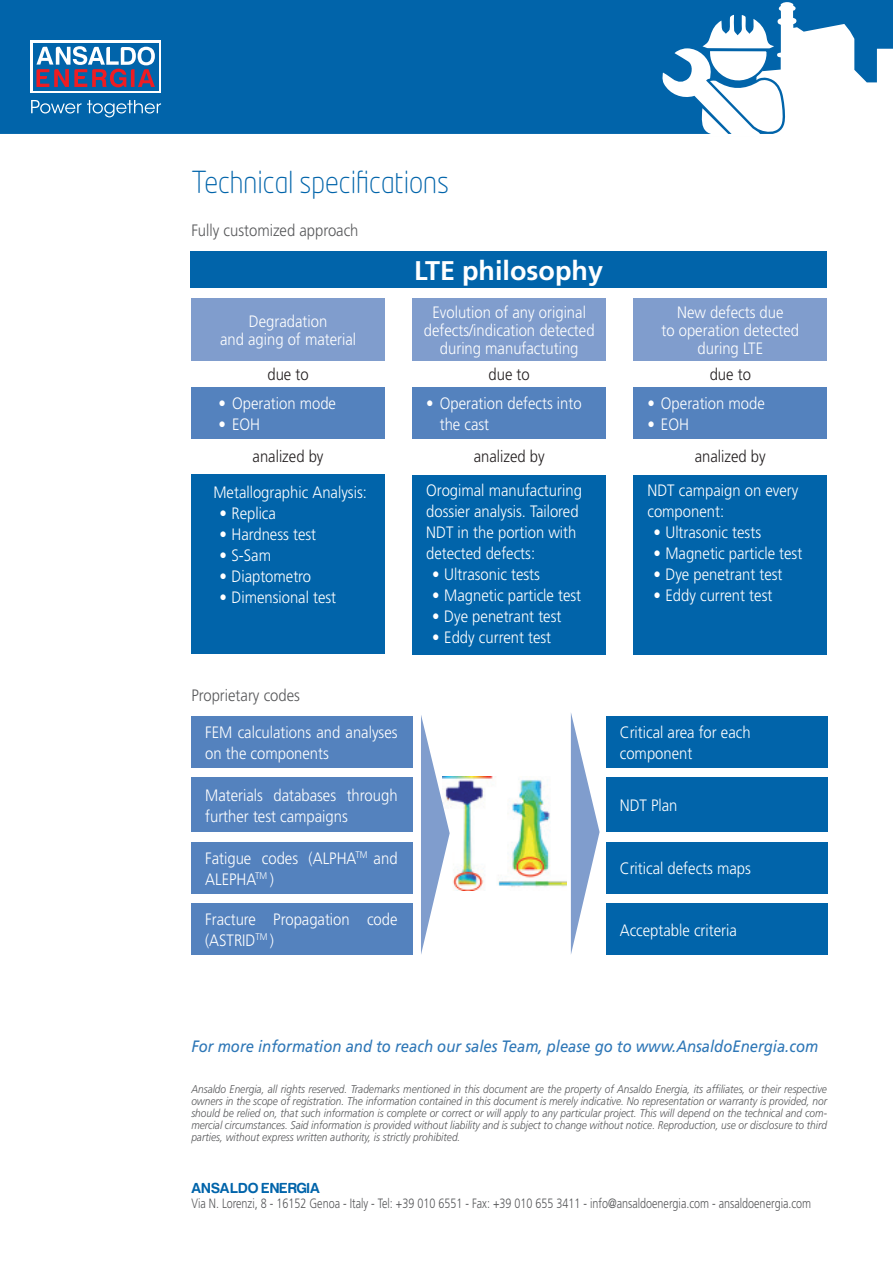
<style>
.page{position:relative;width:893px;height:1263px;background:#fff}
.page>*{position:absolute;margin:0;border:0;box-sizing:border-box;transform-origin:0 0}
.t1{font:300 30px "Neo Tech Std";color:#0164aa;scale:.9 1}
.t2{font:700 27px "Frutiger LT Std";color:#fff}
.t3{font:300 16.5px/21px "Frutiger LT Std";color:#fff;scale:.9 1}
.t4{font:italic 16.5px "Frutiger LT Std";color:#2e77b7;scale:.9 1}
.t5{font:300 16.5px "Frutiger LT Std";color:#231f20;scale:.9 1}
.t6{font:300 16.5px "Frutiger LT Std";color:#57585a;scale:.9 1}
.t7{font:15px "Harabara";letter-spacing:.05em;color:#0164aa}
.t8{font:300 13.5px "Frutiger LT Std";color:#57585a;scale:.8 1}
.t9{font:italic 300 11.25px/12px "Frutiger LT Std";color:#57585a;text-align:justify;scale:.9 1}
</style>
<div class="page">
<img style="left:450px;top:777px;width:116px;height:113px">
<div style="left:191px;top:716px;width:221px;height:51px;background:#5482be"></div>
<div style="left:191px;top:778px;width:221px;height:54px;background:#5482be"></div>
<div style="left:191px;top:842px;width:221px;height:51px;background:#5482be"></div>
<div style="left:191px;top:904px;width:221px;height:51px;background:#5482be"></div>
<div style="left:606px;top:716px;width:221px;height:51px;background:#0164aa"></div>
<div style="left:606px;top:778px;width:221px;height:54px;background:#0164aa"></div>
<div style="left:606px;top:842px;width:221px;height:51px;background:#0164aa"></div>
<div style="left:606px;top:904px;width:221px;height:51px;background:#0164aa"></div>
<svg style="left:421px;top:715px;width:29px;height:239px"></svg>
<svg style="left:571px;top:713px;width:29px;height:241px"></svg>
<svg style="left:0;top:0;width:893px;height:134px;background:#1d75b3"></svg>
<svg style="left:702px;top:15px;width:82px;height:119px"></svg>
<div style="left:30px;top:40px;width:131px;height:53px;background:#fff"></div>
<div style="left:33px;top:43px;width:125px;height:48px;background:#0164aa"></div>
<svg style="left:36px;top:46px;width:119px;height:41px"></svg>
<svg style="left:31px;top:100px;width:130px;height:17px;background:#3382ba"></svg>
<div style="left:191px;top:298px;width:194px;height:63px;background:#809dcd"></div>
<div style="left:191px;top:388px;width:194px;height:51px;background:#5482be"></div>
<div style="left:191px;top:475px;width:194px;height:179px;background:#0164aa"></div>
<div style="left:412px;top:298px;width:194px;height:63px;background:#809dcd"></div>
<div style="left:412px;top:388px;width:194px;height:51px;background:#5482be"></div>
<div style="left:412px;top:475px;width:194px;height:180px;background:#0164aa"></div>
<div style="left:634px;top:298px;width:193px;height:63px;background:#809dcd"></div>
<div style="left:634px;top:388px;width:193px;height:51px;background:#5482be"></div>
<div style="left:634px;top:475px;width:193px;height:180px;background:#0164aa"></div>
<div style="left:190px;top:252px;width:637px;height:36px;background:#0164aa"></div>
<h1 class="t1" style="left:191px;top:164px;width:288px">Technical specifications</h1>
<p class="t6" style="left:191px;top:221px;width:187px">Fully customized approach</p>
<p class="t3" style="left:220px;top:313px;width:153px;line-height:18px;text-align:center">Degradation<br>and aging of material</p>
<p class="t5" style="left:267px;top:365px;width:47px">due to</p>
<p class="t3" style="left:219px;top:393px;width:132px">• Operation mode</p>
<p class="t3" style="left:219px;top:414px;width:48px">• EOH</p>
<p class="t5" style="left:253px;top:447px;width:80px">analized by</p>
<p class="t3" style="left:213px;top:482px;width:172px">Metallographic Analysis:</p>
<p class="t3" style="left:219px;top:503px;width:64px">• Replica</p>
<p class="t3" style="left:219px;top:524px;width:109px">• Hardness test</p>
<p class="t3" style="left:219px;top:545px;width:59px">• S-Sam</p>
<p class="t3" style="left:219px;top:566px;width:103px">• Diaptometro</p>
<p class="t3" style="left:219px;top:587px;width:131px">• Dimensional test</p>
<p class="t6" style="left:191px;top:686px;width:122px">Proprietary codes</p>
<p class="t3" style="left:205px;top:722px;width:215px">FEM calculations and analyses on the components</p>
<p class="t3" style="left:205px;top:784px;width:215px">Materials databases through further test campaigns</p>
<p class="t3" style="left:205px;top:847px;width:215px">Fatigue codes (ALPHA<sup>TM</sup> and<br>ALEPHA<sup>TM</sup> )</p>
<p class="t3" style="left:205px;top:909px;width:215px">Fracture Propagation code (ASTRID<sup>TM</sup> )</p>
<h2 class="t2" style="left:414px;top:254px;width:190px">LTE philosophy</h2>
<p class="t3" style="left:424px;top:304px;width:191px;line-height:18px;text-align:center">Evolution of any original defects/indication detected during manufactuting</p>
<p class="t5" style="left:489px;top:364px;width:47px">due to</p>
<p class="t3" style="left:440px;top:393px;width:159px;text-indent:-13px">• Operation defects into the cast</p>
<p class="t5" style="left:474px;top:447px;width:80px">analized by</p>
<p class="t3" style="left:426px;top:480px;width:174px">Orogimal manufacturing dossier analysis. Tailored<br>NDT in the portion with detected defects:</p>
<p class="t3" style="left:432px;top:564px;width:121px">• Ultrasonic tests</p>
<p class="t3" style="left:432px;top:585px;width:167px">• Magnetic particle test</p>
<p class="t3" style="left:432px;top:606px;width:145px">• Dye penetrant test</p>
<p class="t3" style="left:432px;top:627px;width:134px">• Eddy current test</p>
<p class="t3" style="left:661px;top:304px;width:155px;line-height:18px;text-align:center">New defects due<br>to operation detected during LTE</p>
<p class="t5" style="left:710px;top:365px;width:47px">due to</p>
<p class="t3" style="left:647px;top:393px;width:132px">• Operation mode</p>
<p class="t3" style="left:647px;top:414px;width:48px">• EOH</p>
<p class="t5" style="left:695px;top:447px;width:80px">analized by</p>
<p class="t3" style="left:647px;top:480px;width:169px">NDT campaign on every component:</p>
<p class="t3" style="left:653px;top:522px;width:121px">• Ultrasonic tests</p>
<p class="t3" style="left:653px;top:543px;width:167px">• Magnetic particle test</p>
<p class="t3" style="left:653px;top:564px;width:145px">• Dye penetrant test</p>
<p class="t3" style="left:653px;top:585px;width:134px">• Eddy current test</p>
<p class="t3" style="left:620px;top:722px;width:147px">Critical area for each component</p>
<p class="t3" style="left:620px;top:795px;width:66px">NDT Plan</p>
<p class="t3" style="left:620px;top:858px;width:147px">Critical defects maps</p>
<p class="t3" style="left:620px;top:919px;width:132px">Acceptable criteria</p>
<p class="t4" style="left:191px;top:1037px;width:698px">For more information and to reach our sales Team, please go to www.AnsaldoEnergia.com</p>
<p class="t9" style="left:191px;top:1083px;width:708px">Ansaldo Energia, all rights reserved. Trademarks mentioned in this document are the property of Ansaldo Energia, its affiliates, or their respective owners in the scope of registration. The information contained in this document is merely indicative. No representation or warranty is provided, nor should be relied on, that such information is complete or correct or will apply to any particular project. This will depend on the technical and com&shy;mercial circumstances. Said information is provided without liability and is subject to change without notice. Reproduction, use or disclosure to third parties, without express written authority, is strictly prohibited.</p>
<p class="t7" style="left:191px;top:1180px;width:130px">ANSALDO ENERGIA</p>
<p class="t8" style="left:191px;top:1195px;width:776px">Via N. Lorenzi, 8 - 16152 Genoa - Italy - Tel: +39 010 6551 - Fax: +39 010 655 3411 - info@ansaldoenergia.com - ansaldoenergia.com</p>
</div>
